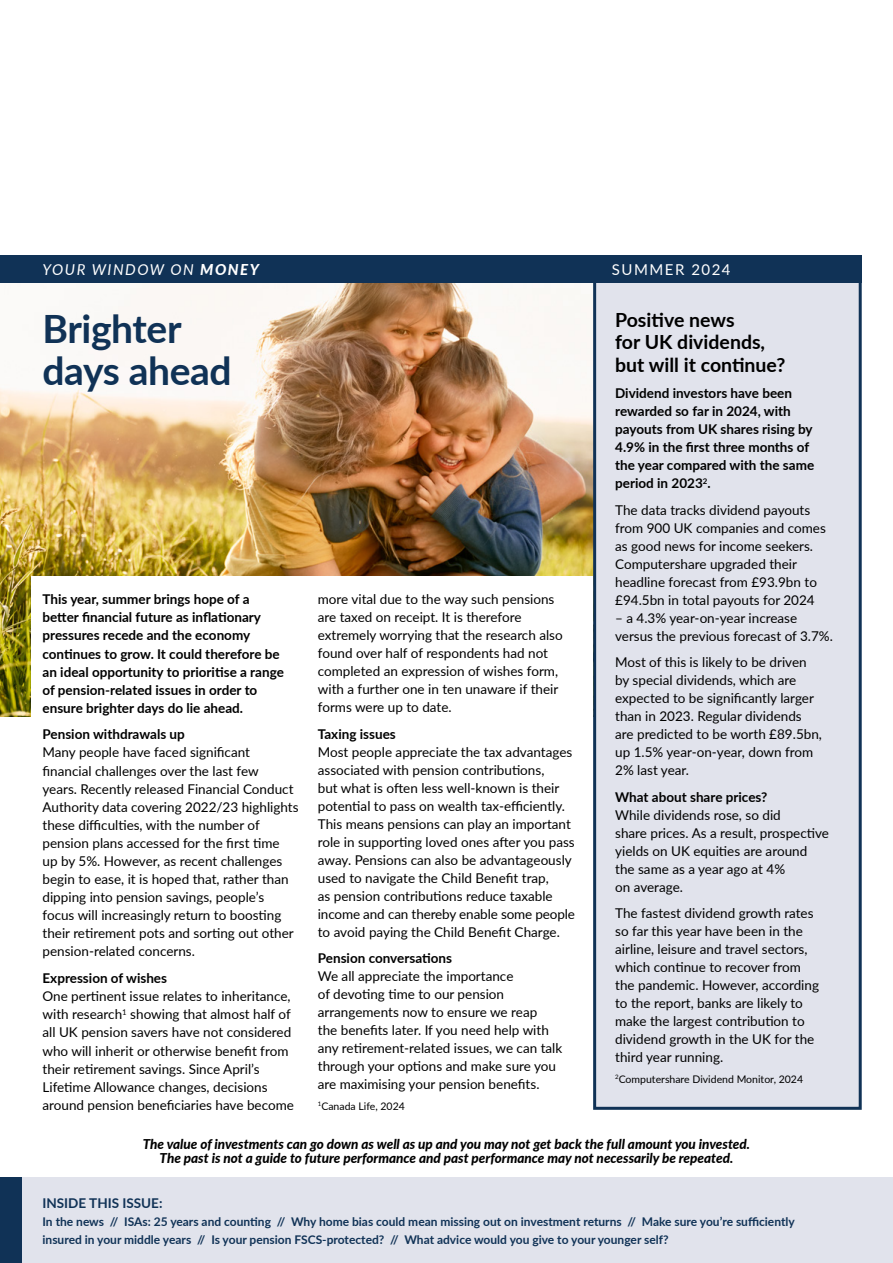
<style>
.page{position:relative;width:893px;height:1263px;background:#fff}
.page>*{position:absolute;margin:0;border:0;box-sizing:border-box;transform-origin:0 0}
.t1{font:700 39px/42px "Lato";letter-spacing:-.01em;color:#103256}
.t2{font:700 19.5px/22.5px "Lato";color:#000}
.t3{font:italic 15px "Lato";letter-spacing:.1em;color:#fff}
.t4{font:15px "Lato";letter-spacing:.1em;color:#fff}
.t5{font:13.5px/18px "Lato";color:#000}
.t6{font:700 13.5px/18.1px "Lato";color:#000}
.t7{font:italic 800 13.5px/14.2px "Lato";color:#000;text-align:center}
.t8{font:700 13.5px "Lato";color:#103256}
.t9{font:700 12px/18px "Lato";color:#103256}
.t10{font:10.5px "Lato";color:#000}
.s1{font-weight:800}
</style>
<div class="page">
<img style="left:0;top:283px;width:592px;height:433px">
<div style="left:32px;top:576px;width:561px;height:214px;background:#fff"></div>
<div style="left:592px;top:283px;width:270px;height:827px;background:#e1e3ec"></div>
<div style="left:21px;top:1178px;width:872px;height:85px;background:#e1e3ec"></div>
<div style="left:0;top:1178px;width:21px;height:85px;background:#103256"></div>
<div style="left:0;top:255px;width:862px;height:28px;background:#103256"></div>
<p class="t3" style="left:43px;top:258px;width:218px">YOUR WINDOW ON <span class="s1">MONEY</span></p>
<p class="t4" style="left:612px;top:259px;width:120px">SUMMER 2024</p>
<h1 class="t1" style="left:43px;top:306px;width:191px">Brighter days ahead</h1>
<p class="t6" style="left:43px;top:590px;width:243px">This year, summer brings hope of a better financial future as inflationary pressures recede and the economy continues to grow. It could therefore be an ideal opportunity to prioritise a range of pension-related issues in order to ensure brighter days do lie ahead.</p>
<p class="t6" style="left:43px;top:725px;width:144px">Pension withdrawals up</p>
<p class="t5" style="left:43px;top:743px;width:258px">Many people have faced significant financial challenges over the last few<br>years. Recently released Financial Conduct Authority data covering 2022/23 highlights these difficulties, with the number of pension plans accessed for the first time<br>up by 5%. However, as recent challenges begin to ease, it is hoped that, rather than dipping into pension savings, people’s focus will increasingly return to boosting their retirement pots and sorting out other pension-related concerns.</p>
<p class="t6" style="left:43px;top:968px;width:126px">Expression of wishes</p>
<p class="t5" style="left:43px;top:987px;width:253px">One pertinent issue relates to inheritance, with research<sup>1</sup> showing that almost half of all UK pension savers have not considered who will inherit or otherwise benefit from their retirement savings. Since April’s Lifetime Allowance changes, decisions around pension beneficiaries have become</p>
<p class="t5" style="left:318px;top:590px;width:246px">more vital due to the way such pensions are taxed on receipt. It is therefore extremely worrying that the research also found over half of respondents had not completed an expression of wishes form, with a further one in ten unaware if their forms were up to date.</p>
<p class="t6" style="left:318px;top:724px;width:79px">Taxing issues</p>
<p class="t5" style="left:318px;top:742px;width:259px">Most people appreciate the tax advantages associated with pension contributions,<br>but what is often less well-known is their potential to pass on wealth tax-efficiently.<br>This means pensions can play an important role in supporting loved ones after you pass away. Pensions can also be advantageously used to navigate the Child Benefit trap,<br>as pension contributions reduce taxable income and can thereby enable some people to avoid paying the Child Benefit Charge.</p>
<p class="t6" style="left:318px;top:948px;width:136px">Pension conversations</p>
<p class="t5" style="left:318px;top:967px;width:246px">We all appreciate the importance<br>of devoting time to our pension arrangements now to ensure we reap<br>the benefits later. If you need help with any retirement-related issues, we can talk through your options and make sure you are maximising your pension benefits.</p>
<p class="t10" style="left:318px;top:1098px;width:89px"><sup>1</sup>Canada Life, 2024</p>
<h2 class="t2" style="left:615px;top:308px;width:172px">Positive news<br>for UK dividends, but will it continue?</h2>
<p class="t6" style="left:615px;top:384px;width:201px">Dividend investors have been rewarded so far in 2024, with payouts from UK shares rising by<br>4.9% in the first three months of the year compared with the same period in 2023<sup>2</sup>.</p>
<p class="t5" style="left:615px;top:500px;width:212px">The data tracks dividend payouts from 900 UK companies and comes as good news for income seekers.<br>Computershare upgraded their headline forecast from £93.9bn to £94.5bn in total payouts for 2024</p>
<p class="t5" style="left:615px;top:608px;width:219px">– a 4.3% year-on-year increase versus the previous forecast of 3.7%.</p>
<p class="t5" style="left:615px;top:653px;width:208px">Most of this is likely to be driven by special dividends, which are expected to be significantly larger than in 2023. Regular dividends are predicted to be worth £89.5bn, up 1.5% year-on-year, down from<br>2% last year.</p>
<p class="t6" style="left:615px;top:787px;width:154px">What about share prices?</p>
<p class="t5" style="left:615px;top:805px;width:215px">While dividends rose, so did<br>share prices. As a result, prospective yields on UK equities are around the same as a year ago at 4%<br>on average.</p>
<p class="t5" style="left:615px;top:904px;width:205px">The fastest dividend growth rates so far this year have been in the airline, leisure and travel sectors, which continue to recover from the pandemic. However, according to the report, banks are likely to make the largest contribution to dividend growth in the UK for the third year running.</p>
<p class="t10" style="left:615px;top:1071px;width:189px"><sup>2</sup>Computershare Dividend Monitor, 2024</p>
<p class="t7" style="left:143px;top:1136px;width:609px">The value of investments can go down as well as up and you may not get back the full amount you invested.<br>The past is not a guide to future performance and past performance may not necessarily be repeated.</p>
<p class="t8" style="left:43px;top:1193px;width:121px">INSIDE THIS ISSUE:</p>
<p class="t9" style="left:43px;top:1212px;width:754px">In the news // ISAs: 25 years and counting // Why home bias could mean missing out on investment returns // Make sure you’re sufficiently insured in your middle years // Is your pension FSCS-protected? // What advice would you give to your younger self?</p>
</div>
